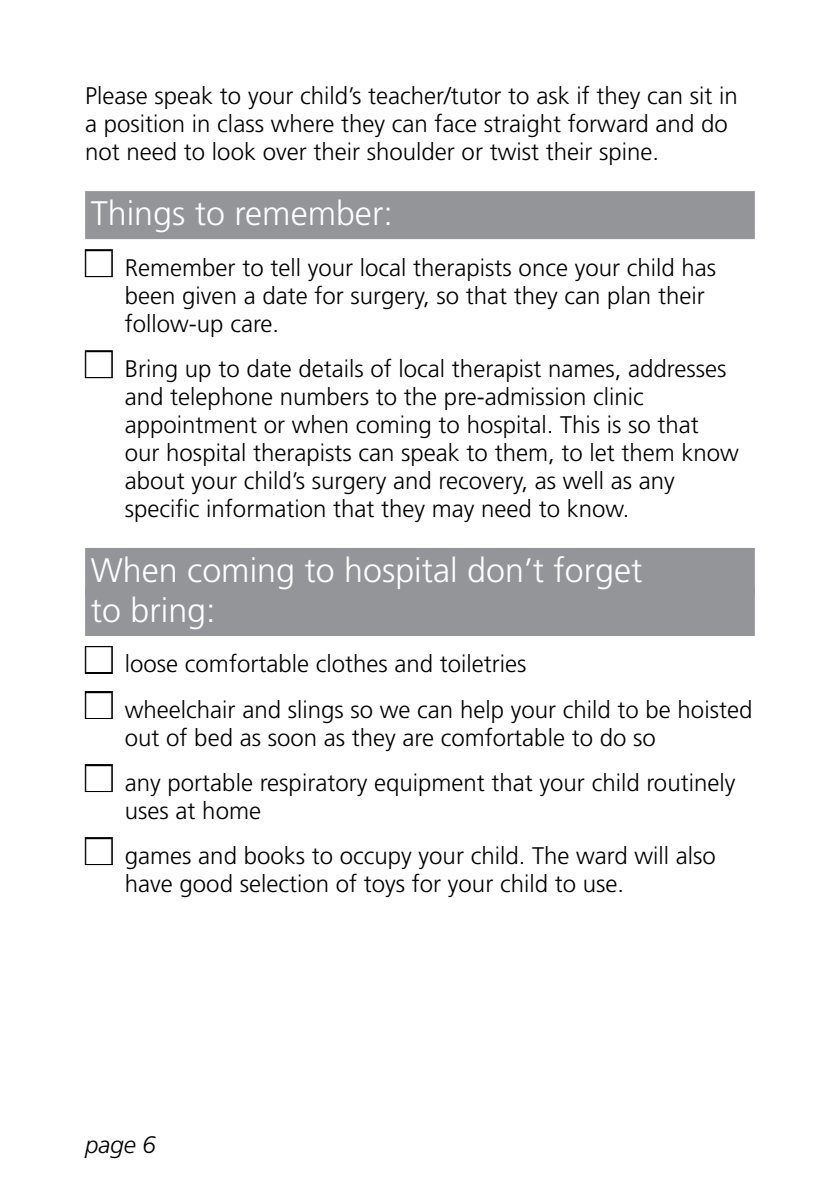
<style>
.page{position:relative;width:840px;height:1191px;background:#fff}
.page>*{position:absolute;margin:0;border:0;box-sizing:border-box;transform-origin:0 0}
.t1{font:300 34px/40px "Frutiger";color:#fff}
.t2{font:300 24px/28px "Frutiger";color:#000}
.t3{font:italic 300 24px "Frutiger";color:#000}
.s1{color:#fff}
</style>
<div class="page">
<div style="left:85px;top:191px;width:669px;height:48px;background:#939598"></div>
<div style="left:85px;top:548px;width:669px;height:48px;background:#939598"></div>
<div style="left:85px;top:588px;width:669px;height:48px;background:#939598"></div>
<div style="left:85px;top:249px;width:28px;height:28px;border:3px solid #000"></div>
<div style="left:85px;top:350px;width:28px;height:28px;border:3px solid #000"></div>
<div style="left:85px;top:646px;width:28px;height:28px;border:3px solid #000"></div>
<div style="left:85px;top:691px;width:28px;height:28px;border:3px solid #000"></div>
<div style="left:85px;top:764px;width:28px;height:28px;border:3px solid #000"></div>
<div style="left:85px;top:837px;width:28px;height:28px;border:3px solid #000"></div>
<p class="t2" style="left:85px;top:82px;width:654px">Please speak to your child’s teacher/tutor to ask if they can sit in a position in class where they can face straight forward and do not need to look over their shoulder or twist their spine.</p>
<h1 class="t1" style="left:91px;top:193px;width:303px">Things to remember:</h1>
<p class="t2" style="left:125px;top:253px;width:592px;text-indent:-40px"><span class="s1">■</span> Remember to tell your local therapists once your child has been given a date for surgery, so that they can plan their follow-up care.</p>
<p class="t2" style="left:125px;top:354px;width:615px;text-indent:-40px"><span class="s1">■</span> Bring up to date details of local therapist names, addresses and telephone numbers to the pre-admission clinic appointment or when coming to hospital. This is so that our hospital therapists can speak to them, to let them know about your child’s surgery and recovery, as well as any specific information that they may need to know.</p>
<h1 class="t1" style="left:91px;top:550px;width:553px">When coming to hospital don’t forget to bring:</h1>
<p class="t2" style="left:85px;top:650px;width:443px"><span class="s1">■</span> loose comfortable clothes and toiletries</p>
<p class="t2" style="left:125px;top:695px;width:628px;text-indent:-40px"><span class="s1">■</span> wheelchair and slings so we can help your child to be hoisted out of bed as soon as they are comfortable to do so</p>
<p class="t2" style="left:125px;top:768px;width:611px;text-indent:-40px"><span class="s1">■</span> any portable respiratory equipment that your child routinely uses at home</p>
<p class="t2" style="left:125px;top:841px;width:592px;text-indent:-40px"><span class="s1">■</span> games and books to occupy your child. The ward will also have good selection of toys for your child to use.</p>
<p class="t3" style="left:85px;top:1131px;width:72px">page 6</p>
</div>
